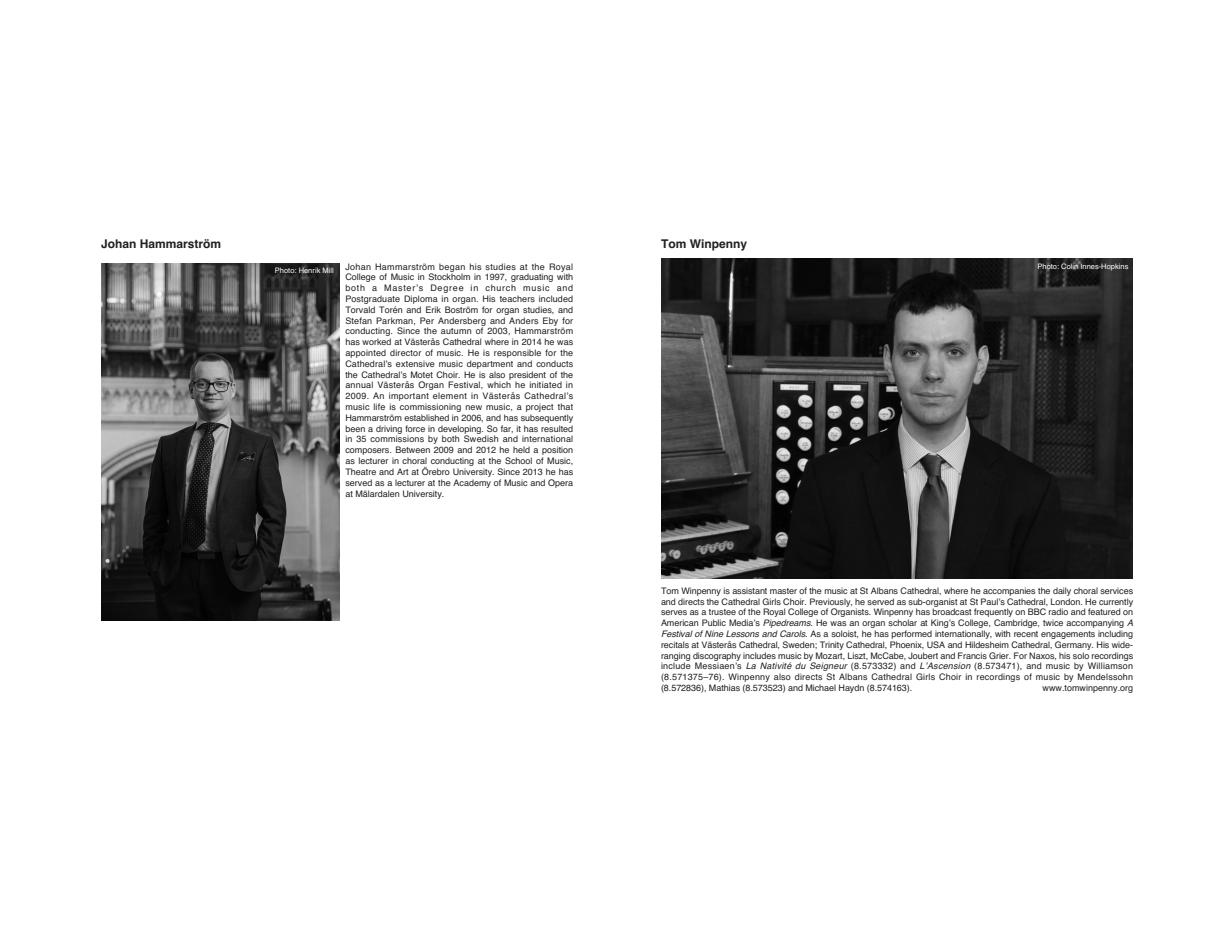
<style>
.page{position:relative;width:1231px;height:936px;background:#fff}
.page>*{position:absolute;margin:0;border:0;box-sizing:border-box;transform-origin:0 0}
.t1{font:700 12px "Helvetica";color:#231f20}
.t2{font:9px/10.8px "Helvetica";color:#231f20;text-align:justify}
.t3{font:7.5px "Helvetica";color:#fff}
.s1{font-style:italic}
</style>
<div class="page">
<img style="left:102px;top:263px;width:237px;height:357px">
<img style="left:661px;top:259px;width:471px;height:319px">
<h1 class="t1" style="left:101px;top:237px;width:122px">Johan Hammarström</h1>
<p class="t3" style="left:275px;top:266px;width:60px">Photo: Henrik Mill</p>
<p class="t2" style="left:345px;top:261px;width:229px">Johan Hammarström began his studies at the Royal College of Music in Stockholm in 1997, graduating with both a Master’s Degree in church music and Postgraduate Diploma in organ. His teachers included Torvald Torén and Erik Boström for organ studies, and Stefan Parkman, Per Andersberg and Anders Eby for conducting. Since the autumn of 2003, Hammarström has worked at Västerås Cathedral where in 2014 he was appointed director of music. He is responsible for the Cathedral’s extensive music department and conducts the Cathedral’s Motet Choir. He is also president of the annual Västerås Organ Festival, which he initiated in 2009. An important element in Västerås Cathedral’s music life is commissioning new music, a project that Hammarström established in 2006, and has subsequently been a driving force in developing. So far, it has resulted in 35 commissions by both Swedish and international composers. Between 2009 and 2012 he held a position as lecturer in choral conducting at the School of Music, Theatre and Art at Örebro University. Since 2013 he has served as a lecturer at the Academy of Music and Opera at Mälardalen University.</p>
<h1 class="t1" style="left:661px;top:237px;width:87px">Tom Winpenny</h1>
<p class="t3" style="left:1037px;top:262px;width:92px">Photo: Colin Innes-Hopkins</p>
<p class="t2" style="left:661px;top:585px;width:473px">Tom Winpenny is assistant master of the music at St Albans Cathedral, where he accompanies the daily choral services and directs the Cathedral Girls Choir. Previously, he served as sub-organist at St Paul’s Cathedral, London. He currently serves as a trustee of the Royal College of Organists. Winpenny has broadcast frequently on BBC radio and featured on American Public Media’s <span class="s1">Pipedreams</span>. He was an organ scholar at King’s College, Cambridge, twice accompanying <span class="s1">A Festival of Nine Lessons and Carols</span>. As a soloist, he has performed internationally, with recent engagements including recitals at Västerås Cathedral, Sweden; Trinity Cathedral, Phoenix, USA and Hildesheim Cathedral, Germany. His wide&shy;ranging discography includes music by Mozart, Liszt, McCabe, Joubert and Francis Grier. For Naxos, his solo recordings include Messiaen’s <span class="s1">La Nativité du Seigneur</span> (8.573332) and <span class="s1">L’Ascension</span> (8.573471), and music by Williamson (8.571375–76). Winpenny also directs St Albans Cathedral Girls Choir in recordings of music by Mendelssohn (8.572836), Mathias (8.573523) and Michael Haydn (8.574163).</p>
<p class="t2" style="left:1042px;top:682px;width:92px">www.tomwinpenny.org</p>
</div>
